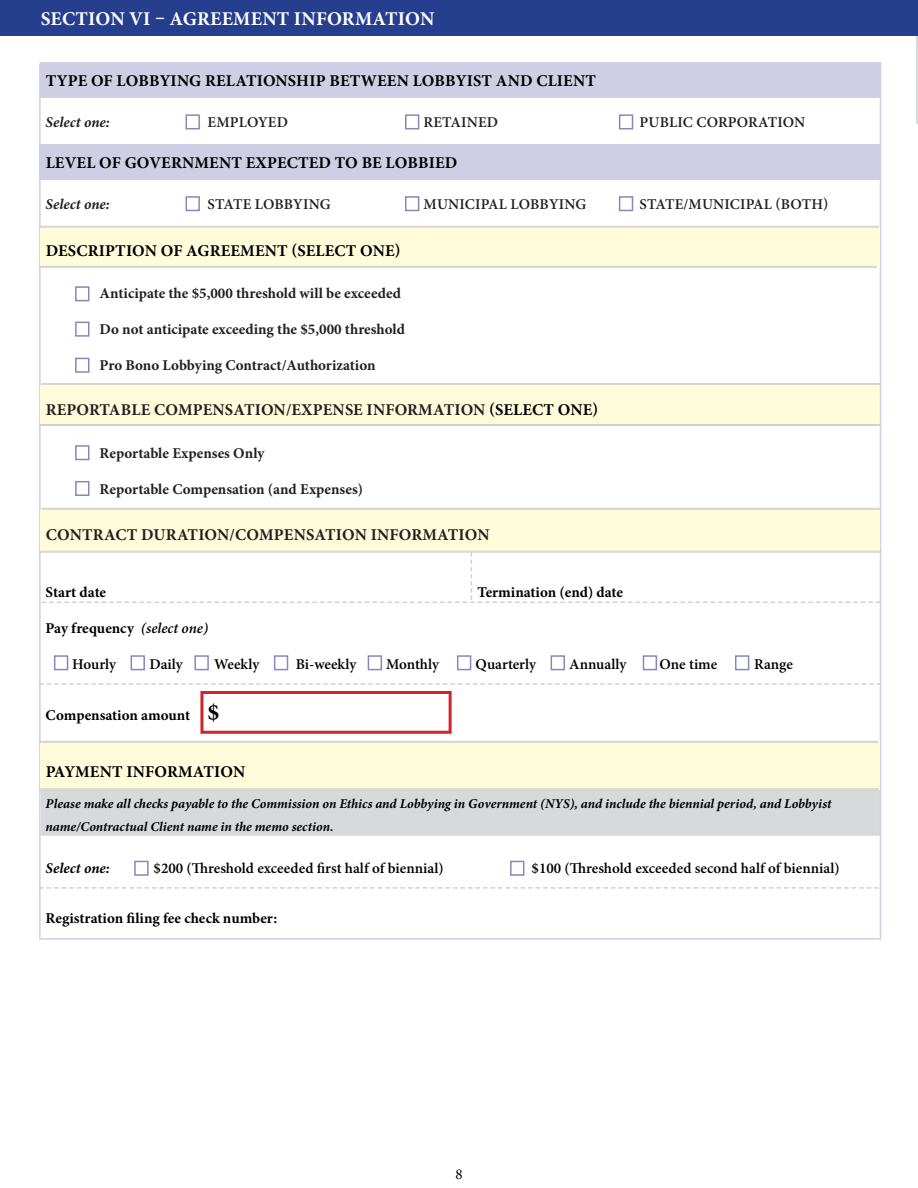
<style>
.page{position:relative;width:918px;height:1188px;background:#fff}
.page>*{position:absolute;margin:0;border:0;box-sizing:border-box;transform-origin:0 0}
.t1{font:700 19.5px "Minion Pro";letter-spacing:.01em;color:#fff}
.t2{font:700 16.5px "Minion Pro";letter-spacing:.01em;color:#000}
.t3{font:700 16.5px "Minion Pro";letter-spacing:.01em;color:#231f20}
.t4{font:700 15px "Minion Pro";color:#231f20}
.t5{font:600 15px "Minion Pro";color:#000}
.t6{font:700 15px "Minion Pro";letter-spacing:-.005em;color:#000}
.t7{font:600 15px "Minion Pro";letter-spacing:.01em;color:#231f20}
.t8{font:italic 700 15px "Minion Pro";color:#231f20}
.t9{font:italic 700 15px "Minion Pro";color:#000}
.t10{font:15px "Minion Pro";color:#000}
.t11{font:italic 700 13.5px/22.5px "Minion Pro";letter-spacing:-.005em;color:#000}
.s1{color:#000}
.s2{font-weight:600;font-style:italic}
.s3{font-size:24px}
</style>
<div class="page">
<hr style="left:917px;top:35px;width:1px;height:89px;background:#d8d9db">
<div style="left:41px;top:789px;width:840px;height:45px;background:#d8d9db"></div>
<div style="left:41px;top:510px;width:839px;height:41px;background:#fffcdc"></div>
<div style="left:41px;top:386px;width:838px;height:38px;background:#fffcdc"></div>
<div style="left:41px;top:228px;width:839px;height:38px;background:#fffcdc"></div>
<div style="left:41px;top:62px;width:840px;height:35px;background:#cfcee4"></div>
<div style="left:40px;top:144px;width:840px;height:35px;background:#cfcee4"></div>
<hr style="left:39px;top:266px;width:838px;height:1px;background:#d0d0ce">
<hr style="left:39px;top:267px;width:838px;height:1px;background:#d0d0ce">
<hr style="left:39px;top:226px;width:840px;height:1px;background:#d0d0ce">
<hr style="left:39px;top:227px;width:840px;height:1px;background:#d0d0ce">
<hr style="left:39px;top:424px;width:842px;height:1px;background:#d0d0ce">
<hr style="left:39px;top:425px;width:842px;height:1px;background:#d0d0ce">
<hr style="left:41px;top:383px;width:840px;height:1px;background:#d0d0ce">
<hr style="left:41px;top:384px;width:840px;height:1px;background:#d0d0ce">
<div style="left:41px;top:743px;width:839px;height:46px;background:#fffcdc"></div>
<div style="left:75px;top:286px;width:14px;height:15px;border:2px solid #8688ba"></div>
<div style="left:186px;top:114px;width:14px;height:15px;border:2px solid #8688ba"></div>
<div style="left:405px;top:114px;width:14px;height:15px;border:2px solid #8688ba"></div>
<div style="left:619px;top:114px;width:14px;height:15px;border:2px solid #8688ba"></div>
<div style="left:75px;top:322px;width:14px;height:15px;border:2px solid #8688ba"></div>
<div style="left:186px;top:196px;width:14px;height:15px;border:2px solid #8688ba"></div>
<div style="left:405px;top:196px;width:14px;height:15px;border:2px solid #8688ba"></div>
<div style="left:619px;top:196px;width:14px;height:15px;border:2px solid #8688ba"></div>
<div style="left:457px;top:655px;width:14px;height:15px;border:2px solid #8688ba"></div>
<div style="left:551px;top:655px;width:14px;height:15px;border:2px solid #8688ba"></div>
<div style="left:75px;top:358px;width:14px;height:15px;border:2px solid #8688ba"></div>
<div style="left:643px;top:655px;width:14px;height:15px;border:2px solid #8688ba"></div>
<div style="left:735px;top:655px;width:14px;height:15px;border:2px solid #8688ba"></div>
<div style="left:368px;top:655px;width:14px;height:15px;border:2px solid #8688ba"></div>
<div style="left:75px;top:481px;width:14px;height:15px;border:2px solid #8688ba"></div>
<div style="left:131px;top:655px;width:14px;height:15px;border:2px solid #8688ba"></div>
<div style="left:75px;top:445px;width:14px;height:15px;border:2px solid #8688ba"></div>
<div style="left:194px;top:655px;width:15px;height:15px;border:2px solid #8688ba"></div>
<div style="left:274px;top:655px;width:14px;height:15px;border:2px solid #8688ba"></div>
<div style="left:54px;top:655px;width:14px;height:15px;border:2px solid #8688ba"></div>
<div style="left:134px;top:861px;width:15px;height:15px;border:2px solid #8688ba"></div>
<div style="left:510px;top:861px;width:14px;height:15px;border:2px solid #8688ba"></div>
<svg style="left:39px;top:683px;width:842px;height:2px"></svg>
<hr style="left:39px;top:741px;width:839px;height:1px;background:#d0d0ce">
<hr style="left:39px;top:742px;width:839px;height:1px;background:#d0d0ce">
<hr style="left:41px;top:834px;width:840px;height:1px;background:#d0d0ce">
<hr style="left:41px;top:835px;width:840px;height:1px;background:#d0d0ce">
<hr style="left:39px;top:551px;width:843px;height:1px;background:#d0d0ce">
<hr style="left:39px;top:552px;width:843px;height:1px;background:#d0d0ce">
<hr style="left:41px;top:508px;width:839px;height:1px;background:#d0d0ce">
<hr style="left:41px;top:509px;width:839px;height:1px;background:#d0d0ce">
<hr style="left:39px;top:789px;width:840px;height:1px;background:#d0d0ce">
<svg style="left:39px;top:887px;width:840px;height:2px"></svg>
<div style="left:200px;top:691px;width:252px;height:43px;border:3px solid #d1232a"></div>
<div style="left:0;top:0;width:918px;height:35px;background:#253f8e"></div>
<svg style="left:42px;top:553px;width:838px;height:50px"></svg>
<p class="t1" style="left:41px;top:5px;width:395px">SECTION VI – AGREEMENT INFORMATION</p>
<p class="t2" style="left:46px;top:69px;width:552px">TYPE OF LOBBYING RELATIONSHIP BETWEEN LOBBYIST AND CLIENT</p>
<p class="t8" style="left:46px;top:111px;width:66px">Select one:</p>
<p class="t7" style="left:208px;top:112px;width:82px">EMPLOYED</p>
<p class="t7" style="left:424px;top:112px;width:76px">RETAINED</p>
<p class="t7" style="left:640px;top:112px;width:167px">PUBLIC CORPORATION</p>
<p class="t2" style="left:46px;top:151px;width:413px">LEVEL OF GOVERNMENT EXPECTED TO BE LOBBIED</p>
<p class="t8" style="left:46px;top:194px;width:66px">Select one:</p>
<p class="t7" style="left:208px;top:194px;width:125px">STATE LOBBYING</p>
<p class="t7" style="left:424px;top:194px;width:164px">MUNICIPAL LOBBYING</p>
<p class="t7" style="left:640px;top:194px;width:190px">STATE/MUNICIPAL (BOTH)</p>
<p class="t2" style="left:46px;top:239px;width:357px">DESCRIPTION OF AGREEMENT (SELECT ONE)</p>
<p class="t4" style="left:100px;top:283px;width:303px">Anticipate the $5,000 threshold will be exceeded</p>
<p class="t4" style="left:100px;top:319px;width:307px">Do not anticipate exceeding the $5,000 threshold</p>
<p class="t4" style="left:100px;top:355px;width:278px">Pro Bono Lobbying Contract/Authorization</p>
<p class="t3" style="left:46px;top:398px;width:554px">REPORTABLE COMPENSATION/EXPENSE INFORMATION <span class="s1">(SELECT ONE)</span></p>
<p class="t4" style="left:100px;top:442px;width:166px">Reportable Expenses Only</p>
<p class="t4" style="left:100px;top:478px;width:265px">Reportable Compensation (and Expenses)</p>
<p class="t3" style="left:46px;top:524px;width:445px">CONTRACT DURATION/COMPENSATION INFORMATION</p>
<p class="t6" style="left:46px;top:581px;width:62px">Start date</p>
<p class="t6" style="left:478px;top:581px;width:147px">Termination (end) date</p>
<p class="t6" style="left:46px;top:617px;width:164px">Pay frequency <span class="s2">(select one)</span></p>
<p class="t5" style="left:72px;top:654px;width:46px">Hourly</p>
<p class="t5" style="left:149px;top:654px;width:35px">Daily</p>
<p class="t5" style="left:214px;top:654px;width:47px">Weekly</p>
<p class="t5" style="left:296px;top:654px;width:62px">Bi-weekly</p>
<p class="t5" style="left:386px;top:654px;width:54px">Monthly</p>
<p class="t5" style="left:476px;top:654px;width:62px">Quarterly</p>
<p class="t5" style="left:569px;top:654px;width:59px">Annually</p>
<p class="t5" style="left:660px;top:654px;width:59px">One time</p>
<p class="t5" style="left:754px;top:654px;width:40px">Range</p>
<p class="t6" style="left:46px;top:705px;width:175px">Compensation amount <span class="s3">$</span></p>
<p class="t2" style="left:46px;top:760px;width:201px">PAYMENT INFORMATION</p>
<p class="t11" style="left:46px;top:792px;width:787px">Please make all checks payable to the Commission on Ethics and Lobbying in Government (NYS), and include the biennial period, and Lobbyist name/Contractual Client name in the memo section.</p>
<p class="t9" style="left:46px;top:858px;width:66px">Select one:</p>
<p class="t5" style="left:154px;top:858px;width:291px">$200 (Threshold exceeded first half of biennial)</p>
<p class="t5" style="left:532px;top:858px;width:310px">$100 (Threshold exceeded second half of biennial)</p>
<p class="t6" style="left:46px;top:908px;width:233px">Registration filing fee check number:</p>
<p class="t10" style="left:455px;top:1164px;width:9px">8</p>
</div>
